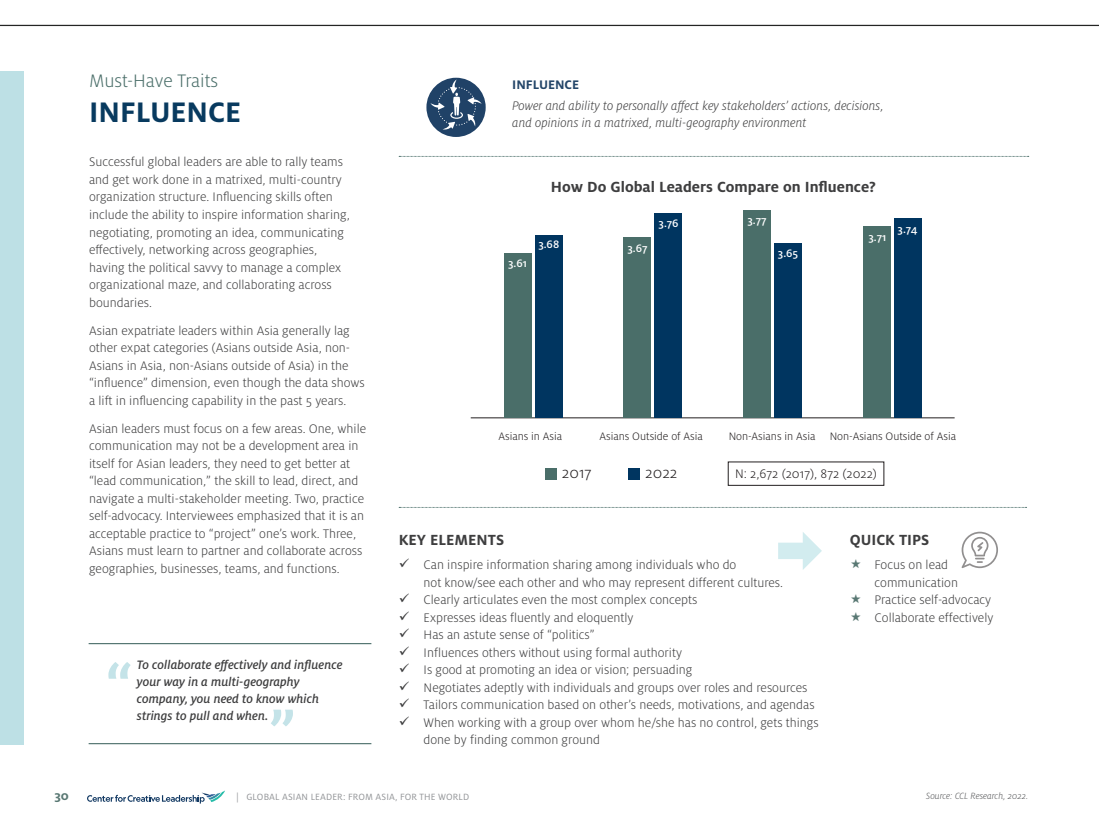
<style>
.page{position:relative;width:1099px;height:833px;background:#fff}
.page>*{position:absolute;margin:0;border:0;box-sizing:border-box;transform-origin:0 0}
.t1{font:700 31.25px "Milo Pro";color:#083a5f}
.t2{font:300 20px "Milo Pro";color:#4a6e69}
.t3{font:300 16.75px "Milo Pro";color:#231f20}
.Body{font:700 16.25px "Milo Pro";color:#3e3e3f}
.Body-2{font:300 13.75px/17.5px "Milo Pro";color:#3e3e3f}
.Bullet_Points{font:300 13.75px/17.5px "Milo Pro";color:#3e3e3f}
.Body-3{font:italic 300 13.75px/17.5px "Milo Pro";color:#3e3e3f}
.t4{font:300 13.75px "Milo Pro";color:#231f20}
.Body-4{font:700 13.75px "Milo Pro";color:#244669}
.t5{font:700 13.75px "Milo Pro";color:#597873}
.t6{font:italic 500 13.5px/16.9px "Milo Pro";color:#3e3e3f}
.t7{font:300 12px "Milo Pro";color:#231f20}
.t8{font:500 12px "Milo Pro";color:#fff}
.t9{font:10px "Milo Pro";letter-spacing:.01em;color:#939598}
.t10{font:italic 300 10px "Milo Pro";color:#57585a}
</style>
<div class="page">
<svg style="left:87px;top:790px;width:138px;height:13px"></svg>
<hr style="left:0;top:25px;width:1098px;height:1px;background:#242524">
<svg style="left:108px;top:662px;width:23px;height:16px"></svg>
<hr style="left:89px;top:643px;width:282px;height:1px;background:#4a6e69">
<svg style="left:271px;top:709px;width:22px;height:17px"></svg>
<hr style="left:89px;top:743px;width:282px;height:1px;background:#4a6e69">
<div style="left:545px;top:469px;width:11px;height:11px;background:#4a6e69"></div>
<div style="left:629px;top:469px;width:11px;height:11px;background:#003560"></div>
<hr style="left:471px;top:417px;width:483px;height:1px;background:#231f20">
<div style="left:893px;top:219px;width:28px;height:199px;background:#003560"></div>
<div style="left:862px;top:227px;width:28px;height:191px;background:#4a6e69"></div>
<div style="left:774px;top:243px;width:28px;height:175px;background:#003560"></div>
<div style="left:743px;top:211px;width:28px;height:207px;background:#4a6e69"></div>
<div style="left:654px;top:213px;width:28px;height:205px;background:#003560"></div>
<div style="left:623px;top:237px;width:28px;height:181px;background:#4a6e69"></div>
<div style="left:535px;top:235px;width:28px;height:183px;background:#003560"></div>
<div style="left:503px;top:254px;width:28px;height:164px;background:#4a6e69"></div>
<svg style="left:778px;top:532px;width:44px;height:38px"></svg>
<svg style="left:399px;top:507px;width:627px;height:1px"></svg>
<svg style="left:399px;top:156px;width:629px;height:1px"></svg>
<svg style="left:961px;top:531px;width:37px;height:37px"></svg>
<div style="left:0;top:71px;width:23px;height:673px;background:#bde0e5"></div>
<div style="left:426px;top:78px;width:59px;height:59px;background:#204267;border-radius:50%"></div>
<svg style="left:430px;top:79px;width:51px;height:51px"></svg>
<p class="t2" style="left:89px;top:70px;width:131px">Must-Have Traits</p>
<p class="t1" style="left:89px;top:95px;width:154px">INFLUENCE</p>
<p class="Body-2" style="left:89px;top:153px;width:262px">Successful global leaders are able to rally teams and get work done in a matrixed, multi-country organization structure. Influencing skills often include the ability to inspire information sharing, negotiating, promoting an idea, communicating effectively, networking across geographies, having the political savvy to manage a complex organizational maze, and collaborating across boundaries.</p>
<p class="Body-2" style="left:89px;top:322px;width:277px">Asian expatriate leaders within Asia generally lag other expat categories (Asians outside Asia, non-Asians in Asia, non-Asians outside of Asia) in the “influence” dimension, even though the data shows a lift in influencing capability in the past 5 years.</p>
<p class="Body-2" style="left:89px;top:420px;width:278px">Asian leaders must focus on a few areas. One, while communication may not be a development area in itself for Asian leaders, they need to get better at “lead communication,” the skill to lead, direct, and navigate a multi-stakeholder meeting. Two, practice self-advocacy. Interviewees emphasized that it is an acceptable practice to “project” one’s work. Three, Asians must learn to partner and collaborate across geographies, businesses, teams, and functions.</p>
<p class="t6" style="left:137px;top:656px;width:207px">To collaborate effectively and influence your way in a multi-geography company, you need to know which strings to pull and when.</p>
<p class="Body-4" style="left:512px;top:76px;width:68px">INFLUENCE</p>
<p class="Body-3" style="left:512px;top:97px;width:373px">Power and ability to personally affect key stakeholders’ actions, decisions, and opinions in a matrixed, multi-geography environment</p>
<p class="t8" style="left:508px;top:257px;width:20px">3.61</p>
<p class="Body" style="left:551px;top:177px;width:326px">How Do Global Leaders Compare on Influence?</p>
<p class="t8" style="left:538px;top:237px;width:22px">3.68</p>
<p class="t8" style="left:627px;top:241px;width:22px">3.67</p>
<p class="t8" style="left:658px;top:217px;width:22px">3.76</p>
<p class="t8" style="left:747px;top:213px;width:21px">3.77</p>
<p class="t8" style="left:778px;top:247px;width:22px">3.65</p>
<p class="t8" style="left:868px;top:230px;width:19px">3.71</p>
<p class="t8" style="left:897px;top:222px;width:22px">3.74</p>
<p class="t7" style="left:498px;top:430px;width:65px">Asians in Asia</p>
<p class="t7" style="left:599px;top:430px;width:105px">Asians Outside of Asia</p>
<p class="t7" style="left:728px;top:430px;width:229px">Non-Asians in Asia Non-Asians Outside of Asia</p>
<p class="t4" style="left:735px;top:465px;width:143px">N: 2,672 (2017), 872 (2022)</p>
<p class="t3" style="left:562px;top:464px;width:31px">2017</p>
<p class="t3" style="left:645px;top:464px;width:34px">2022</p>
<p class="Body" style="left:399px;top:530px;width:107px">KEY ELEMENTS</p>
<p class="Bullet_Points" style="left:423px;top:556px;width:361px;text-indent:-25px">✓ Can inspire information sharing among individuals who do<br>not know/see each other and who may represent different cultures.</p>
<p class="Bullet_Points" style="left:399px;top:591px;width:300px">✓ Clearly articulates even the most complex concepts</p>
<p class="Bullet_Points" style="left:399px;top:609px;width:236px">✓ Expresses ideas fluently and eloquently</p>
<p class="Bullet_Points" style="left:399px;top:626px;width:197px">✓ Has an astute sense of “politics”</p>
<p class="Bullet_Points" style="left:399px;top:644px;width:285px">✓ Influences others without using formal authority</p>
<p class="Bullet_Points" style="left:399px;top:661px;width:295px">✓ Is good at promoting an idea or vision; persuading</p>
<p class="Bullet_Points" style="left:399px;top:679px;width:410px">✓ Negotiates adeptly with individuals and groups over roles and resources</p>
<p class="Bullet_Points" style="left:399px;top:696px;width:417px">✓ Tailors communication based on other’s needs, motivations, and agendas</p>
<p class="Bullet_Points" style="left:423px;top:714px;width:396px;text-indent:-25px">✓ When working with a group over whom he/she has no control, gets things done by finding common ground</p>
<p class="Body" style="left:849px;top:530px;width:81px">QUICK TIPS</p>
<p class="Bullet_Points" style="left:874px;top:556px;width:85px">Focus on lead communication</p>
<p class="Bullet_Points" style="left:874px;top:591px;width:118px">Practice self-advocacy</p>
<p class="Bullet_Points" style="left:874px;top:609px;width:120px">Collaborate effectively</p>
<p class="t5" style="left:54px;top:788px;width:16px">30</p>
<p class="t9" style="left:236px;top:791px;width:234px">| GLOBAL ASIAN LEADER: FROM ASIA, FOR THE WORLD</p>
<p class="t10" style="left:926px;top:790px;width:103px">Source: CCL Research, 2022.</p>
</div>
